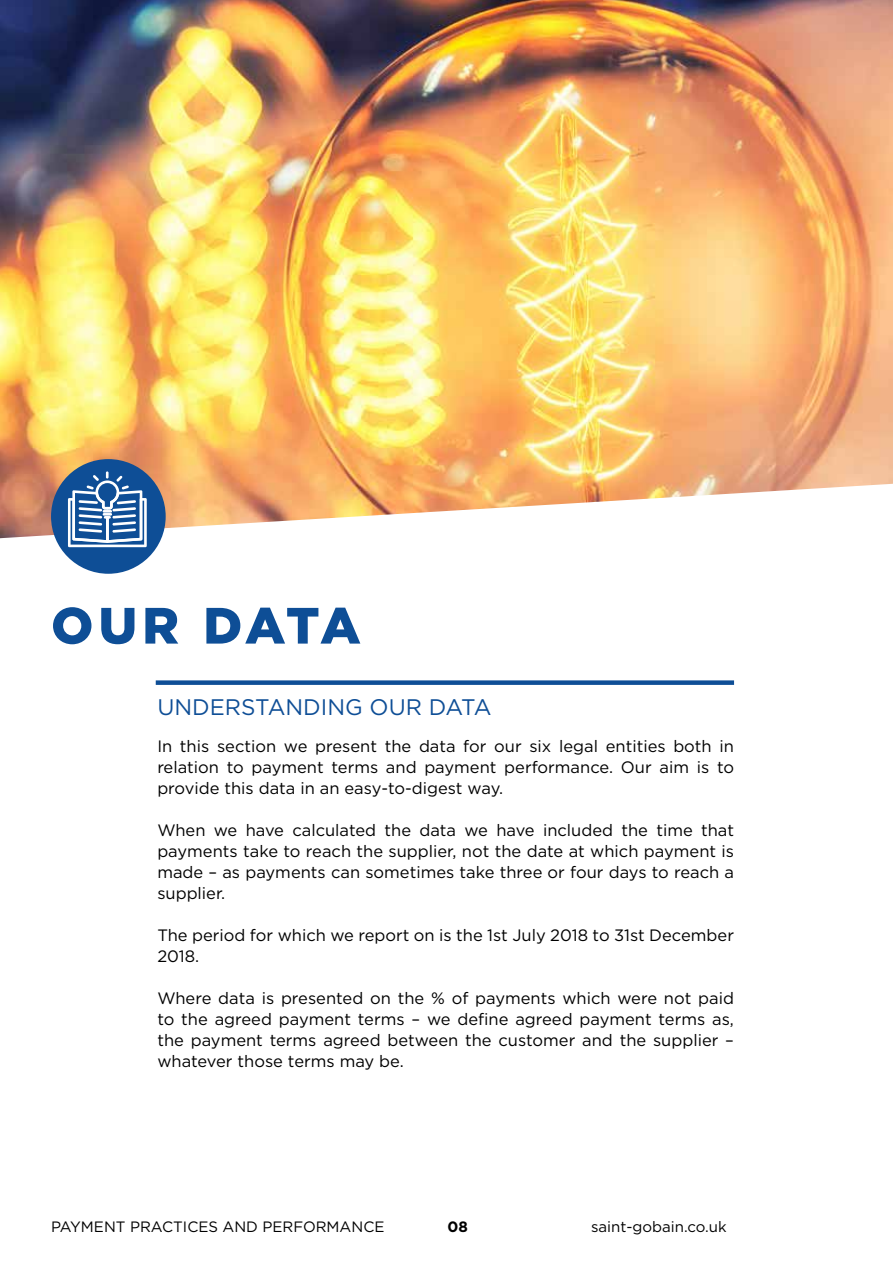
<style>
.page{position:relative;width:893px;height:1263px;background:#fff}
.page>*{position:absolute;margin:0;border:0;box-sizing:border-box;transform-origin:0 0}
.t1{font:900 51px "Gotham";letter-spacing:.05em;color:#0e4e96}
.t2{font:22.5px "Gotham";color:#0e4e96}
.t3{font:16.5px/21px "Gotham";color:#000;text-align:justify}
.t4{font:15px "Gotham";color:#000}
.t5{font:700 15px "Gotham";color:#000}
</style>
<div class="page">
<img style="left:0;top:0;width:893px;height:538px">
<div style="left:51px;top:459px;width:115px;height:115px;background:#0e4e96;border-radius:50%"></div>
<svg style="left:68px;top:471px;width:79px;height:76px"></svg>
<div style="left:156px;top:680px;width:578px;height:5px;background:#0e4e96"></div>
<h1 class="t1" style="left:51px;top:590px;width:311px">OUR DATA</h1>
<h2 class="t2" style="left:157px;top:693px;width:336px">UNDERSTANDING OUR DATA</h2>
<p class="t3" style="left:157px;top:735px;width:578px">In this section we present the data for our six legal entities both in relation to payment terms and payment performance. Our aim is to provide this data in an easy-to-digest way.</p>
<p class="t3" style="left:157px;top:819px;width:578px">When we have calculated the data we have included the time that payments take to reach the supplier, not the date at which payment is made – as payments can sometimes take three or four days to reach a supplier.</p>
<p class="t3" style="left:157px;top:924px;width:578px">The period for which we report on is the 1st July 2018 to 31st December<br>2018.</p>
<p class="t3" style="left:157px;top:987px;width:578px">Where data is presented on the % of payments which were not paid to the agreed payment terms – we define agreed payment terms as, the payment terms agreed between the customer and the supplier – whatever those terms may be.</p>
<p class="t4" style="left:51px;top:1217px;width:335px">PAYMENT PRACTICES AND PERFORMANCE</p>
<p class="t5" style="left:447px;top:1217px;width:22px">08</p>
<p class="t4" style="left:591px;top:1217px;width:137px">saint-gobain.co.uk</p>
</div>
